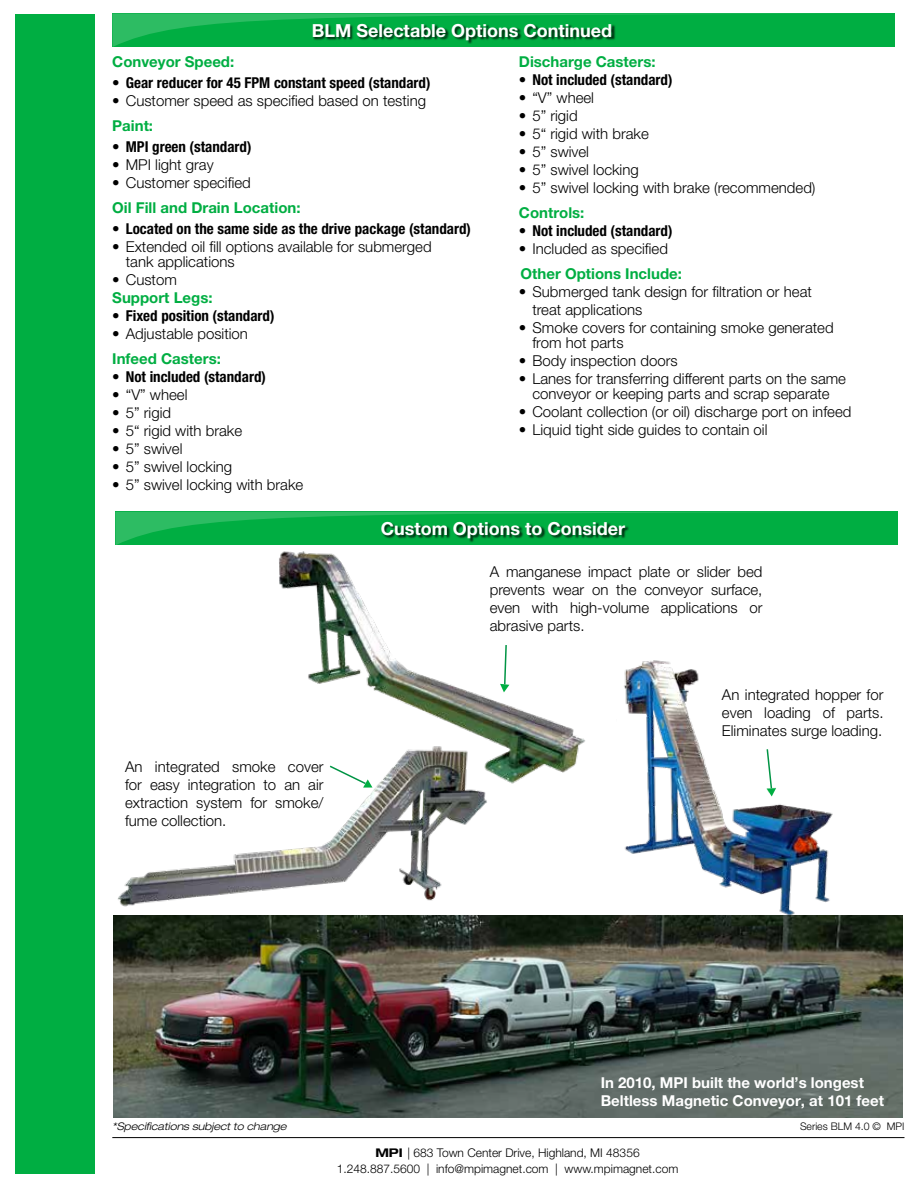
<style>
.page{position:relative;width:918px;height:1188px;background:#fff}
.page>*{position:absolute;margin:0;border:0;box-sizing:border-box;transform-origin:0 0}
.t1{font:700 18px "Helvetica Neue LT Pro";color:#fff}
.t2{font:300 15px/18px "Helvetica Neue LT Pro";color:#000;text-align:justify}
.t3{font:700 condensed 15px "Helvetica Neue LT Pro";color:#000}
.t4{font:700 15px "Helvetica Neue LT Pro";color:#00ae42}
.t5{font:700 15px/18px "Helvetica Neue LT Pro";color:#fff}
.t6{font:300 12px/16.5px "Helvetica Neue LT Pro";color:#000;text-align:center}
.t7{font:italic 300 expanded 10.5px "Helvetica Neue LT Pro";color:#000}
.t8{font:300 10.5px "Helvetica Neue LT Pro";color:#000}
.s1{font-weight:700;font-stretch:expanded}
</style>
<div class="page">
<div style="left:16px;top:14px;width:79px;height:1160px;background:#00ae42"></div>
<hr style="left:112px;top:1137px;width:792px;height:1px;background:#000">
<img style="left:279px;top:551px;width:306px;height:233px">
<svg style="left:112px;top:14px;width:783px;height:33px"></svg>
<div style="left:313px;top:23px;width:302px;height:21px;background:#000;opacity:.75"></div>
<img style="left:114px;top:916px;width:789px;height:201px">
<svg style="left:500px;top:643px;width:9px;height:49px"></svg>
<img style="left:118px;top:739px;width:372px;height:168px">
<svg style="left:328px;top:764px;width:44px;height:24px"></svg>
<img style="left:617px;top:660px;width:219px;height:258px">
<svg style="left:766px;top:748px;width:10px;height:48px"></svg>
<svg style="left:115px;top:512px;width:783px;height:33px"></svg>
<div style="left:382px;top:522px;width:247px;height:20px;background:#000;opacity:.75"></div>
<p class="t1" style="left:312px;top:19px;width:302px">BLM Selectable Options Continued</p>
<p class="t4" style="left:112px;top:52px;width:123px">Conveyor Speed:</p>
<p class="t3" style="left:112px;top:73px;width:320px">• Gear reducer for 45 FPM constant speed (standard)</p>
<p class="t2" style="left:112px;top:91px;width:315px">• Customer speed as specified based on testing</p>
<p class="t4" style="left:112px;top:116px;width:42px">Paint:</p>
<p class="t3" style="left:112px;top:137px;width:141px">• MPI green (standard)</p>
<p class="t2" style="left:112px;top:155px;width:103px">• MPI light gray</p>
<p class="t2" style="left:112px;top:173px;width:140px">• Customer specified</p>
<p class="t4" style="left:112px;top:198px;width:190px">Oil Fill and Drain Location:</p>
<p class="t3" style="left:112px;top:219px;width:360px">• Located on the same side as the drive package (standard)</p>
<p class="t2" style="left:126px;top:239px;width:307px;line-height:15px;text-indent:-14px">• Extended oil fill options available for submerged tank applications</p>
<p class="t2" style="left:112px;top:270px;width:66px">• Custom</p>
<p class="t4" style="left:112px;top:288px;width:102px">Support Legs:</p>
<p class="t3" style="left:112px;top:306px;width:164px">• Fixed position (standard)</p>
<p class="t2" style="left:112px;top:324px;width:137px">• Adjustable position</p>
<p class="t4" style="left:112px;top:349px;width:110px">Infeed Casters:</p>
<p class="t3" style="left:112px;top:368px;width:155px">• Not included (standard)</p>
<p class="t2" style="left:112px;top:385px;width:77px">• “V” wheel</p>
<p class="t2" style="left:112px;top:403px;width:60px">• 5” rigid</p>
<p class="t2" style="left:112px;top:421px;width:131px">• 5“ rigid with brake</p>
<p class="t2" style="left:112px;top:439px;width:72px">• 5” swivel</p>
<p class="t2" style="left:112px;top:457px;width:121px">• 5” swivel locking</p>
<p class="t2" style="left:112px;top:475px;width:193px">• 5” swivel locking with brake</p>
<p class="t4" style="left:519px;top:52px;width:138px">Discharge Casters:</p>
<p class="t3" style="left:519px;top:70px;width:155px">• Not included (standard)</p>
<p class="t2" style="left:519px;top:88px;width:77px">• “V” wheel</p>
<p class="t2" style="left:519px;top:106px;width:60px">• 5” rigid</p>
<p class="t2" style="left:519px;top:124px;width:131px">• 5“ rigid with brake</p>
<p class="t2" style="left:519px;top:142px;width:72px">• 5” swivel</p>
<p class="t2" style="left:519px;top:160px;width:121px">• 5” swivel locking</p>
<p class="t2" style="left:519px;top:178px;width:298px">• 5” swivel locking with brake (recommended)</p>
<p class="t4" style="left:519px;top:203px;width:67px">Controls:</p>
<p class="t3" style="left:519px;top:221px;width:155px">• Not included (standard)</p>
<p class="t2" style="left:519px;top:239px;width:151px">• Included as specified</p>
<p class="t4" style="left:521px;top:264px;width:163px">Other Options Include:</p>
<p class="t2" style="left:532px;top:282px;width:281px;text-indent:-14px">• Submerged tank design for filtration or heat treat applications</p>
<p class="t2" style="left:532px;top:320px;width:303px;line-height:15px;text-indent:-14px">• Smoke covers for containing smoke generated from hot parts</p>
<p class="t2" style="left:519px;top:351px;width:160px">• Body inspection doors</p>
<p class="t2" style="left:519px;top:371px;width:329px;line-height:15px;text-align:center">• Lanes for transferring different parts on the same conveyor or keeping parts and scrap separate</p>
<p class="t2" style="left:519px;top:402px;width:334px">• Coolant collection (or oil) discharge port on infeed</p>
<p class="t2" style="left:519px;top:420px;width:250px">• Liquid tight side guides to contain oil</p>
<p class="t1" style="left:381px;top:517px;width:246px">Custom Options to Consider</p>
<p class="t2" style="left:490px;top:562px;width:274px">A manganese impact plate or slider bed prevents wear on the conveyor surface, even with high-volume applications or abrasive parts.</p>
<p class="t2" style="left:125px;top:758px;width:200px">An integrated smoke cover for easy integration to an air extraction system for smoke/ fume collection.</p>
<p class="t2" style="left:722px;top:686px;width:163px">An integrated hopper for even loading of parts.<br>Eliminates surge loading.</p>
<p class="t7" style="left:112px;top:1120px;width:176px">*Specifications subject to change</p>
<p class="t5" style="left:601px;top:1074px;width:285px">In 2010, MPI built the world’s longest<br>Beltless Magnetic Conveyor, at 101 feet</p>
<p class="t6" style="left:337px;top:1144px;width:343px"><span class="s1">MPI</span> | 683 Town Center Drive, Highland, MI 48356<br>1.248.887.5600 | info@mpimagnet.com | www.mpimagnet.com</p>
<p class="t8" style="left:800px;top:1120px;width:106px">Series BLM 4.0 © MPI</p>
</div>
